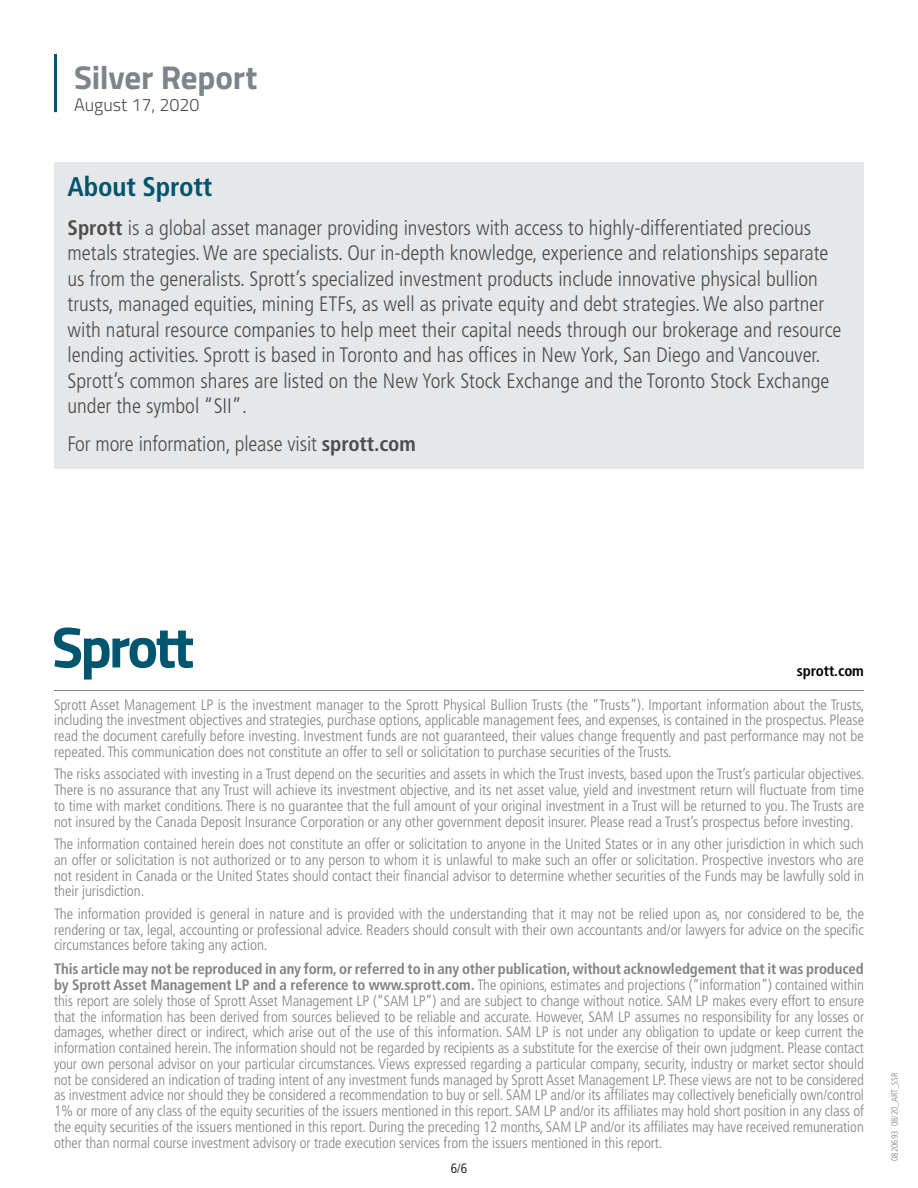
<style>
.page{position:relative;width:918px;height:1188px;background:#fff}
.page>*{position:absolute;margin:0;border:0;box-sizing:border-box;transform-origin:0 0}
.t1{font:700 33px "Titillium Web";letter-spacing:-.005em;color:#7b858b}
.t2{font:700 condensed 27px "Frutiger LT Std";letter-spacing:-.005em;color:#00546e}
.t3{font:300 condensed 21px/25.5px "Frutiger LT Std";color:#4d4d4e}
.t4{font:300 18px "Titillium Web";color:#4d4d4e}
.t5{font:300 condensed 15px/15.8px "Frutiger LT Std";letter-spacing:-.005em;color:#7f8284;text-align:justify}
.t6{font:700 condensed 15px "Frutiger LT Std";letter-spacing:-.005em;color:#000}
.t7{font:300 condensed 13.5px "Frutiger LT Std";color:#000}
.t8{font:300 condensed 9px "Frutiger LT Std";color:#7f8284}
.s1{font-weight:700}
</style>
<div class="page">
<div style="left:54px;top:162px;width:810px;height:307px;background:#e5e7e8"></div>
<hr style="left:54px;top:54px;width:3px;height:58px;background:#00546e">
<hr style="left:54px;top:690px;width:810px;height:1px;background:#7f8284">
<svg style="left:54px;top:627px;width:139px;height:52px"></svg>
<h1 class="t1" style="left:74px;top:52px;width:185px">Silver Report</h1>
<p class="t4" style="left:74px;top:92px;width:127px">August 17, 2020</p>
<h2 class="t2" style="left:68px;top:170px;width:146px">About Sprott</h2>
<p class="t3" style="left:68px;top:215px;width:775px"><span class="s1">Sprott</span> is a global asset manager providing investors with access to highly-differentiated precious metals strategies. We are specialists. Our in-depth knowledge, experience and relationships separate us from the generalists. Sprott’s specialized investment products include innovative physical bullion trusts, managed equities, mining ETFs, as well as private equity and debt strategies. We also partner with natural resource companies to help meet their capital needs through our brokerage and resource lending activities. Sprott is based in Toronto and has offices in New York, San Diego and Vancouver.<br>Sprott’s common shares are listed on the New York Stock Exchange and the Toronto Stock Exchange under the symbol “SII”.</p>
<h3 class="t3" style="left:68px;top:432px;width:350px">For more information, please visit <span class="s1">sprott.com</span></h3>
<p class="t6" style="left:797px;top:662px;width:69px">sprott.com</p>
<p class="t5" style="left:54px;top:697px;width:812px">Sprott Asset Management LP is the investment manager to the Sprott Physical Bullion Trusts (the “Trusts”). Important information about the Trusts, including the investment objectives and strategies, purchase options, applicable management fees, and expenses, is contained in the prospectus. Please read the document carefully before investing. Investment funds are not guaranteed, their values change frequently and past performance may not be repeated. This communication does not constitute an offer to sell or solicitation to purchase securities of the Trusts.</p>
<p class="t5" style="left:54px;top:766px;width:812px">The risks associated with investing in a Trust depend on the securities and assets in which the Trust invests, based upon the Trust’s particular objectives.<br>There is no assurance that any Trust will achieve its investment objective, and its net asset value, yield and investment return will fluctuate from time to time with market conditions. There is no guarantee that the full amount of your original investment in a Trust will be returned to you. The Trusts are not insured by the Canada Deposit Insurance Corporation or any other government deposit insurer. Please read a Trust’s prospectus before investing.</p>
<p class="t5" style="left:54px;top:836px;width:812px">The information contained herein does not constitute an offer or solicitation to anyone in the United States or in any other jurisdiction in which such an offer or solicitation is not authorized or to any person to whom it is unlawful to make such an offer or solicitation. Prospective investors who are not resident in Canada or the United States should contact their financial advisor to determine whether securities of the Funds may be lawfully sold in their jurisdiction.</p>
<p class="t5" style="left:54px;top:906px;width:812px">The information provided is general in nature and is provided with the understanding that it may not be relied upon as, nor considered to be, the rendering or tax, legal, accounting or professional advice. Readers should consult with their own accountants and/or lawyers for advice on the specific circumstances before taking any action.</p>
<p class="t5" style="left:54px;top:961px;width:812px"><span class="s1">This article may not be reproduced in any form, or referred to in any other publication, without acknowledgement that it was produced by Sprott Asset Management LP and a reference to www.sprott.com.</span> The opinions, estimates and projections (“information”) contained within this report are solely those of Sprott Asset Management LP (“SAM LP”) and are subject to change without notice. SAM LP makes every effort to ensure that the information has been derived from sources believed to be reliable and accurate. However, SAM LP assumes no responsibility for any losses or damages, whether direct or indirect, which arise out of the use of this information. SAM LP is not under any obligation to update or keep current the information contained herein. The information should not be regarded by recipients as a substitute for the exercise of their own judgment. Please contact your own personal advisor on your particular circumstances. Views expressed regarding a particular company, security, industry or market sector should not be considered an indication of trading intent of any investment funds managed by Sprott Asset Management LP. These views are not to be considered as investment advice nor should they be considered a recommendation to buy or sell. SAM LP and/or its affiliates may collectively beneficially own/control 1% or more of any class of the equity securities of the issuers mentioned in this report. SAM LP and/or its affiliates may hold short position in any class of the equity securities of the issuers mentioned in this report. During the preceding 12 months, SAM LP and/or its affiliates may have received remuneration other than normal course investment advisory or trade execution services from the issuers mentioned in this report.</p>
<p class="t7" style="left:451px;top:1160px;width:18px">6/6</p>
<p class="t8" style="left:890px;top:1161px;width:90px;rotate:-90deg">0820693 08/20_ART_SSR</p>
</div>
